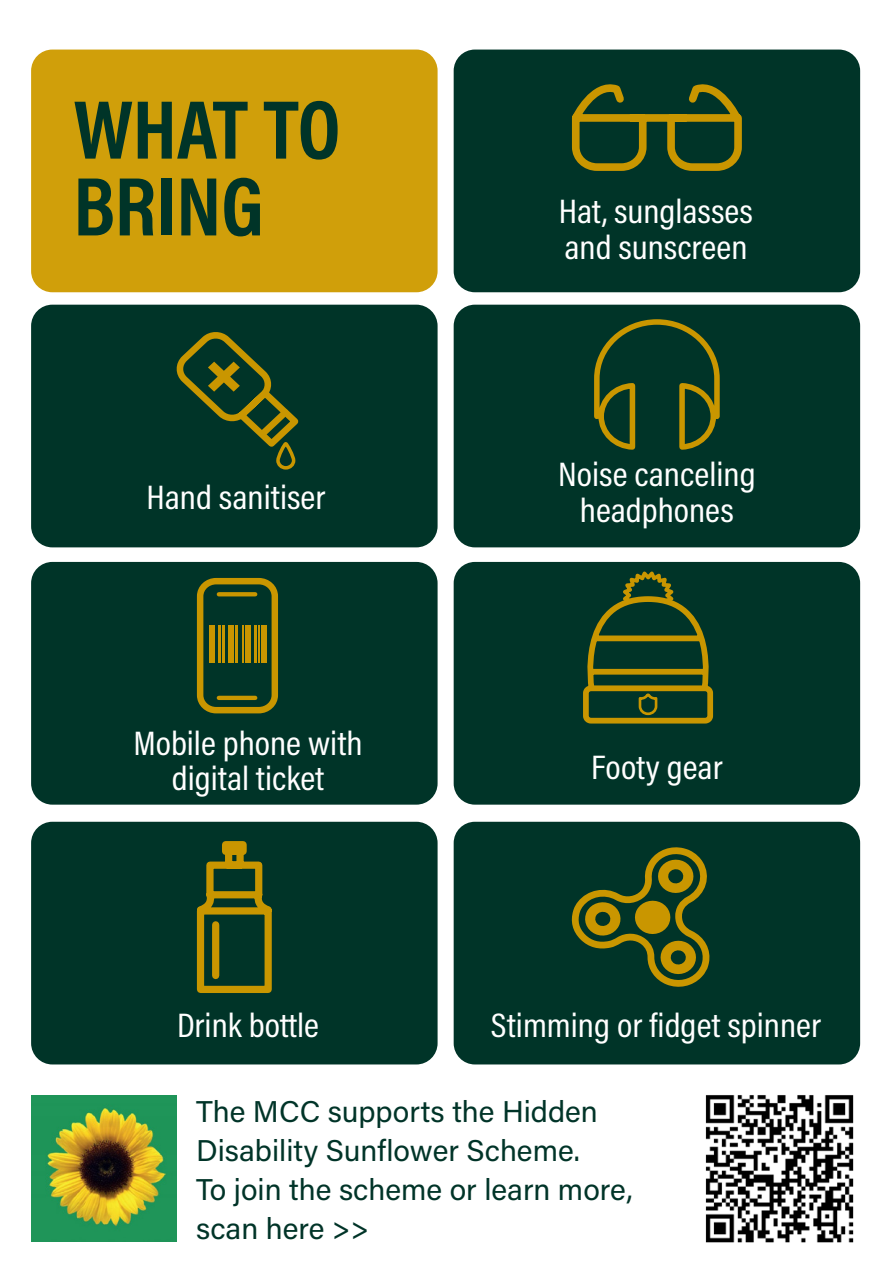
<style>
.page{position:relative;width:893px;height:1276px;background:#fff}
.page>*{position:absolute;margin:0;border:0;box-sizing:border-box;transform-origin:0 0}
.t1{font:700 84px "Acumin Pro Cond";letter-spacing:-.005em;color:#003428}
.t2{font:34.2px/36px "Acumin Pro Cond";color:#fff;text-align:center;scale:1.06 1}
.Body_11pt{font:30px/39px "Acumin Pro";color:#003428}
</style>
<div class="page">
<div style="left:31px;top:50px;width:407px;height:242px;background:#d09f0a;border-radius:21px"></div>
<div style="left:31px;top:305px;width:407px;height:242px;background:#003428;border-radius:21px"></div>
<div style="left:31px;top:562px;width:407px;height:242px;background:#003428;border-radius:21px"></div>
<div style="left:31px;top:822px;width:407px;height:242px;background:#003428;border-radius:21px"></div>
<div style="left:454px;top:50px;width:406px;height:242px;background:#003428;border-radius:21px"></div>
<div style="left:454px;top:305px;width:406px;height:242px;background:#003428;border-radius:21px"></div>
<div style="left:454px;top:562px;width:406px;height:242px;background:#003428;border-radius:21px"></div>
<div style="left:454px;top:822px;width:406px;height:242px;background:#003428;border-radius:21px"></div>
<div style="left:197px;top:578px;width:81px;height:135px;border:6px solid #c99600;border-radius:15px"></div>
<hr style="left:219px;top:696px;width:36px;height:4px;background:#c99600">
<svg style="left:219px;top:592px;width:36px;height:4px"></svg>
<div style="left:209px;top:625px;width:6px;height:37px;background:#c99600"></div>
<hr style="left:218px;top:625px;width:3px;height:37px;background:#c99600">
<hr style="left:222px;top:625px;width:3px;height:37px;background:#c99600">
<hr style="left:235px;top:625px;width:3px;height:37px;background:#c99600">
<hr style="left:254px;top:625px;width:3px;height:37px;background:#c99600">
<hr style="left:242px;top:625px;width:2px;height:37px;background:#c99600">
<hr style="left:258px;top:625px;width:1px;height:37px;background:#c99600">
<div style="left:229px;top:625px;width:5px;height:37px;background:#c99600"></div>
<div style="left:245px;top:625px;width:5px;height:37px;background:#c99600"></div>
<div style="left:261px;top:625px;width:5px;height:37px;background:#c99600"></div>
<div style="left:276px;top:442px;width:19px;height:27px;border:4px solid #c99600;border-radius:8px"></div>
<svg style="left:176px;top:332px;width:123px;height:120px"></svg>
<svg style="left:594px;top:319px;width:126px;height:131px"></svg>
<svg style="left:583px;top:571px;width:131px;height:153px"></svg>
<svg style="left:571px;top:84px;width:171px;height:87px"></svg>
<svg style="left:196px;top:841px;width:76px;height:152px"></svg>
<img style="left:31px;top:1095px;width:146px;height:146px">
<img style="left:705px;top:1095px;width:149px;height:148px">
<svg style="left:571px;top:847px;width:139px;height:140px"></svg>
<p class="t1" style="left:74px;top:74px;width:269px">WHAT TO</p>
<p class="t1" style="left:74px;top:151px;width:192px">BRING</p>
<p class="t2" style="left:147px;top:479px;width:170px">Hand sanitiser</p>
<p class="t2" style="left:134px;top:724px;width:218px">Mobile phone with digital ticket</p>
<p class="t2" style="left:559px;top:192px;width:185px;text-align:left">Hat, sunglasses and sunscreen</p>
<p class="t2" style="left:558px;top:455px;width:188px">Noise canceling headphones</p>
<p class="t2" style="left:591px;top:748px;width:126px">Footy gear</p>
<p class="t2" style="left:177px;top:1007px;width:135px">Drink bottle</p>
<p class="t2" style="left:491px;top:1007px;width:313px">Stimming or fidget spinner</p>
<p class="Body_11pt" style="left:196px;top:1091px;width:438px">The MCC supports the Hidden<br>Disability Sunflower Scheme.<br>To join the scheme or learn more, scan here &gt;&gt;</p>
</div>
